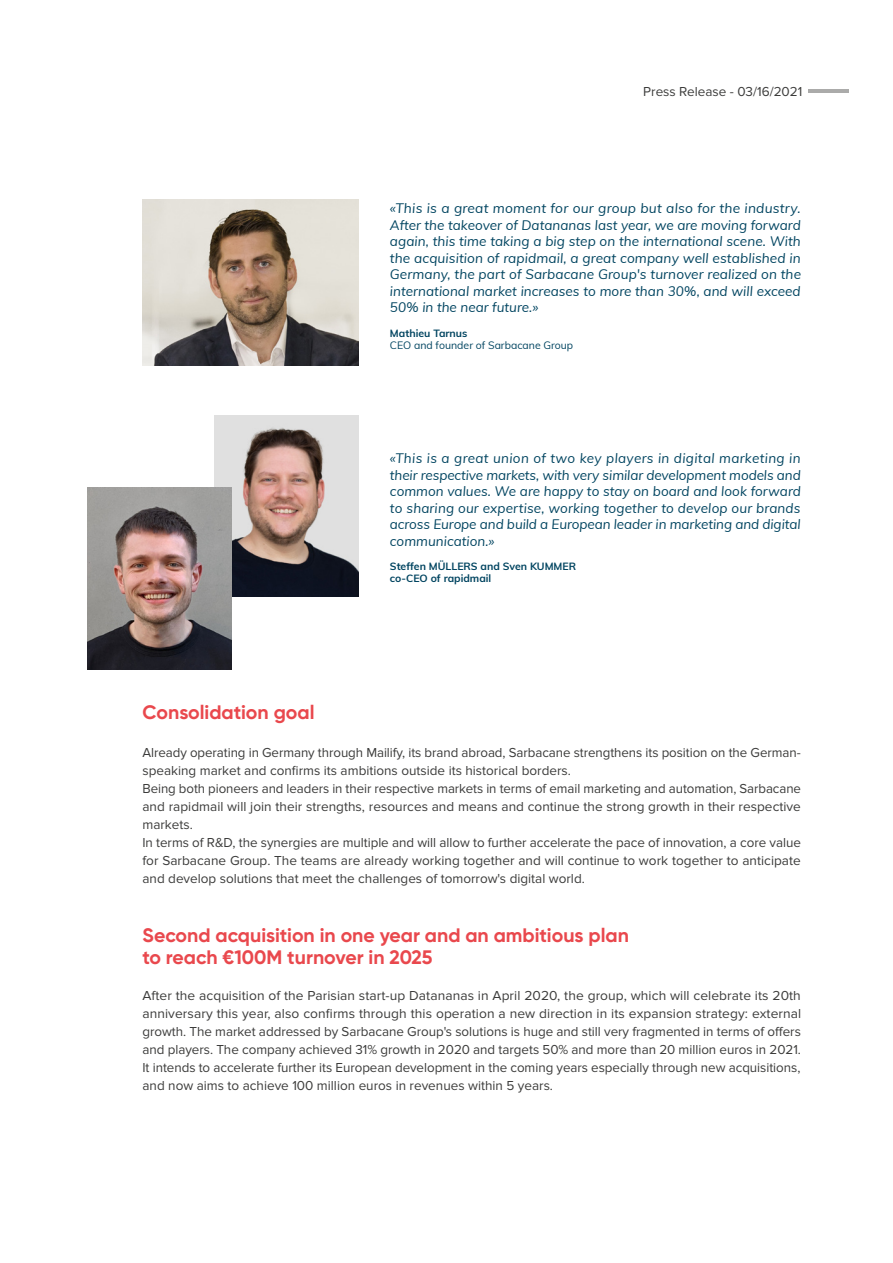
<style>
.page{position:relative;width:893px;height:1263px;background:#fff}
.page>*{position:absolute;margin:0;border:0;box-sizing:border-box;transform-origin:0 0}
.t1{font:700 19.5px/22.5px "Gilroy";color:#e9484d}
.t2{font:13.5px/18px "Proxima Nova";color:#3c3c3b}
.t3{font:italic 13.5px/16.5px "Muli";color:#004460;text-align:justify}
.t4{font:700 10.5px/12px "Muli";color:#004460}
.t5{font:10.5px "Muli";color:#004460}
</style>
<div class="page">
<hr style="left:808px;top:89px;width:41px;height:3px;background:#575756">
<img style="left:142px;top:200px;width:217px;height:166px">
<img style="left:214px;top:415px;width:145px;height:182px">
<img style="left:87px;top:488px;width:145px;height:181px">
<p class="t2" style="left:643px;top:82px;width:161px">Press Release - 03/16/2021</p>
<p class="t3" style="left:390px;top:200px;width:413px">«This is a great moment for our group but also for the industry.<br>After the takeover of Datananas last year, we are moving forward again, this time taking a big step on the international scene. With the acquisition of rapidmail, a great company well established in Germany, the part of Sarbacane Group's turnover realized on the international market increases to more than 30%, and will exceed 50% in the near future.»</p>
<p class="t4" style="left:390px;top:327px;width:79px">Mathieu Tarnus</p>
<p class="t5" style="left:390px;top:338px;width:185px">CEO and founder of Sarbacane Group</p>
<p class="t3" style="left:390px;top:449px;width:412px">«This is a great union of two key players in digital marketing in their respective markets, with very similar development models and common values. We are happy to stay on board and look forward to sharing our expertise, working together to develop our brands across Europe and build a European leader in marketing and digital communication.»</p>
<p class="t4" style="left:390px;top:560px;width:188px">Steffen MÜLLERS and Sven KUMMER co-CEO of rapidmail</p>
<h1 class="t1" style="left:142px;top:701px;width:174px">Consolidation goal</h1>
<p class="t2" style="left:142px;top:743px;width:660px">Already operating in Germany through Mailify, its brand abroad, Sarbacane strengthens its position on the German&shy;speaking market and confirms its ambitions outside its historical borders.<br>Being both pioneers and leaders in their respective markets in terms of email marketing and automation, Sarbacane and rapidmail will join their strengths, resources and means and continue the strong growth in their respective markets.<br>In terms of R&amp;D, the synergies are multiple and will allow to further accelerate the pace of innovation, a core value for Sarbacane Group. The teams are already working together and will continue to work together to anticipate and develop solutions that meet the challenges of tomorrow's digital world.</p>
<h1 class="t1" style="left:142px;top:923px;width:488px">Second acquisition in one year and an ambitious plan to reach €100M turnover in 2025</h1>
<p class="t2" style="left:142px;top:987px;width:660px;text-align:justify">After the acquisition of the Parisian start-up Datananas in April 2020, the group, which will celebrate its 20th anniversary this year, also confirms through this operation a new direction in its expansion strategy: external growth. The market addressed by Sarbacane Group's solutions is huge and still very fragmented in terms of offers and players. The company achieved 31% growth in 2020 and targets 50% and more than 20 million euros in 2021.<br>It intends to accelerate further its European development in the coming years especially through new acquisitions, and now aims to achieve 100 million euros in revenues within 5 years.</p>
</div>
